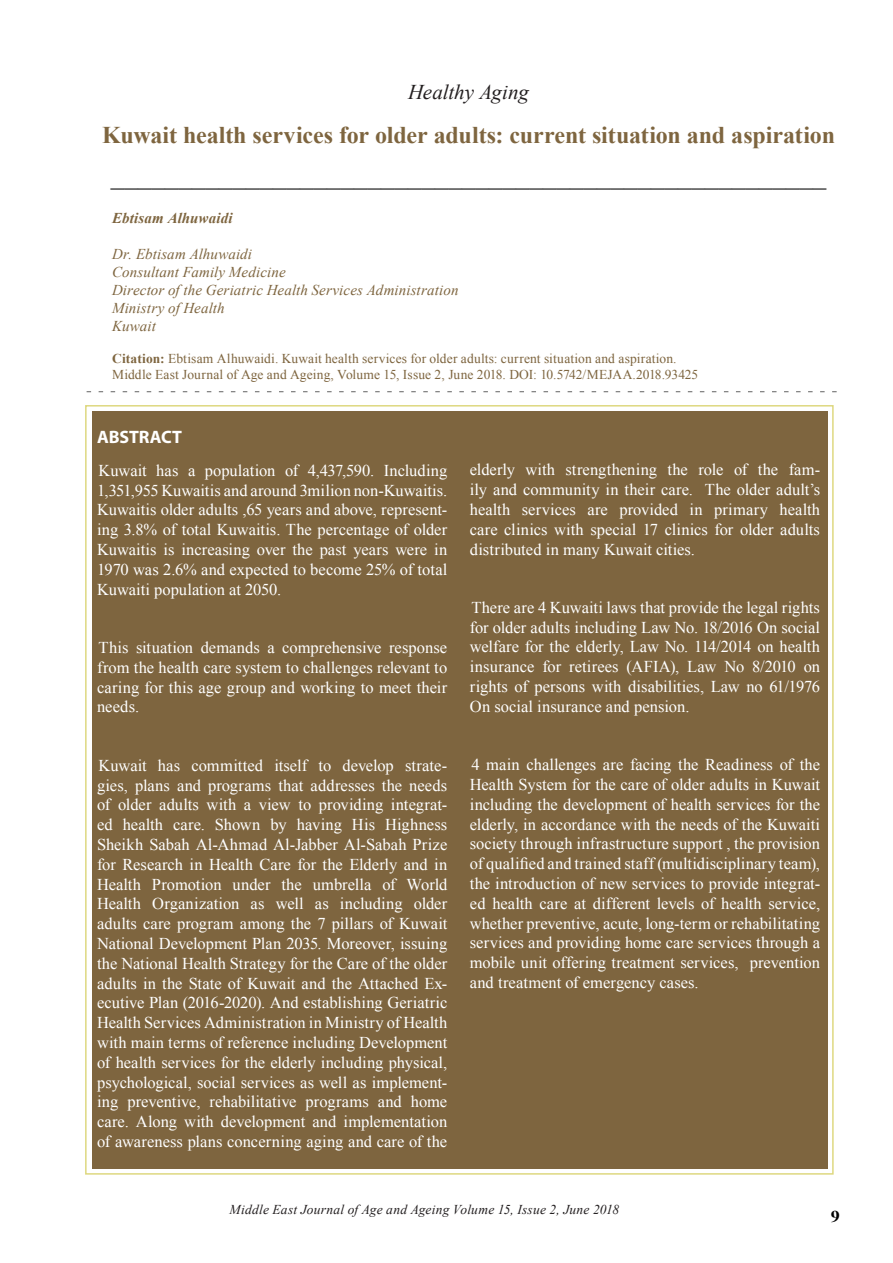
<style>
.page{position:relative;width:893px;height:1263px;background:#fff}
.page>*{position:absolute;margin:0;border:0;box-sizing:border-box;transform-origin:0 0}
.mejaa-contents{font:700 27px "Times New Roman";color:#616161}
.mejaa-contents-2{font:700 24px "Times New Roman";letter-spacing:-.005em;color:#7e653f}
.mejaa-contents-3{font:italic 21px "Times New Roman";color:#231f20}
.mejaa_subheading{font:700 18px "Myriad";letter-spacing:-.005em;color:#fff}
.mejaa_subheading-2{font:16.5px/19.8px "Times New Roman";color:#fff;text-align:justify}
.t1{font:italic 16.5px "Times New Roman";color:#000}
.Author{font:italic 15px "Times New Roman";letter-spacing:.005em;color:#7e653f}
.Author-2{font:italic 700 15px "Times New Roman";letter-spacing:.01em;color:#7e653f}
.Author-3{font:13.5px "Times New Roman";letter-spacing:.005em;color:#7e653f}
.mejaa_table___figure{font:italic 13.5px "Times New Roman";letter-spacing:.015em;color:#231f20}
.s1{font-weight:700}
</style>
<div class="page">
<svg style="left:87px;top:391px;width:750px;height:1px"></svg>
<div style="left:93px;top:411px;width:735px;height:758px;background:#7e653f"></div>
<p class="mejaa-contents-3" style="left:408px;top:77px;width:122px">Healthy Aging</p>
<p class="mejaa-contents-2" style="left:102px;top:118px;width:734px">Kuwait health services for older adults: current situation and aspiration</p>
<p class="mejaa-contents" style="left:111px;top:156px;width:717px">_____________________________________________________</p>
<p class="Author-2" style="left:112px;top:208px;width:122px">Ebtisam Alhuwaidi</p>
<p class="Author" style="left:112px;top:244px;width:142px">Dr. Ebtisam Alhuwaidi</p>
<p class="Author" style="left:112px;top:262px;width:175px">Consultant Family Medicine</p>
<p class="Author" style="left:112px;top:280px;width:348px">Director of the Geriatric Health Services Administration</p>
<p class="Author" style="left:112px;top:298px;width:114px">Ministry of Health</p>
<p class="Author" style="left:112px;top:316px;width:45px">Kuwait</p>
<p class="Author-3" style="left:112px;top:349px;width:566px"><span class="s1">Citation:</span> Ebtisam Alhuwaidi. Kuwait health services for older adults: current situation and aspiration.</p>
<p class="Author-3" style="left:112px;top:365px;width:588px">Middle East Journal of Age and Ageing, Volume 15, Issue 2, June 2018. DOI: 10.5742/MEJAA.2018.93425</p>
<p class="mejaa_subheading" style="left:97px;top:427px;width:86px">ABSTRACT</p>
<p class="mejaa_subheading-2" style="left:97px;top:460px;width:352px">Kuwait has a population of 4,437,590. Including 1,351,955 Kuwaitis and around 3milion non-Kuwaitis.<br>Kuwaitis older adults ,65 years and above, represent&shy;ing 3.8% of total Kuwaitis. The percentage of older Kuwaitis is increasing over the past years were in 1970 was 2.6% and expected to become 25% of total Kuwaiti population at 2050.</p>
<p class="mejaa_subheading-2" style="left:97px;top:637px;width:352px">This situation demands a comprehensive response from the health care system to challenges relevant to caring for this age group and working to meet their needs.</p>
<p class="mejaa_subheading-2" style="left:97px;top:755px;width:352px">Kuwait has committed itself to develop strate&shy;gies, plans and programs that addresses the needs of older adults with a view to providing integrat&shy;ed health care. Shown by having His Highness Sheikh Sabah Al-Ahmad Al-Jabber Al-Sabah Prize for Research in Health Care for the Elderly and in Health Promotion under the umbrella of World Health Organization as well as including older adults care program among the 7 pillars of Kuwait National Development Plan 2035. Moreover, issuing the National Health Strategy for the Care of the older adults in the State of Kuwait and the Attached Ex&shy;ecutive Plan (2016-2020). And establishing Geriatric Health Services Administration in Ministry of Health with main terms of reference including Development of health services for the elderly including physical, psychological, social services as well as implement&shy;ing preventive, rehabilitative programs and home care. Along with development and implementation of awareness plans concerning aging and care of the</p>
<p class="mejaa_subheading-2" style="left:470px;top:460px;width:352px">elderly with strengthening the role of the fam&shy;ily and community in their care. The older adult’s health services are provided in primary health care clinics with special 17 clinics for older adults distributed in many Kuwait cities.</p>
<p class="mejaa_subheading-2" style="left:470px;top:597px;width:352px">There are 4 Kuwaiti laws that provide the legal rights for older adults including Law No. 18/2016 On social welfare for the elderly, Law No. 114/2014 on health insurance for retirees (AFIA), Law No 8/2010 on rights of persons with disabilities, Law no 61/1976<br>On social insurance and pension.</p>
<p class="mejaa_subheading-2" style="left:470px;top:754px;width:352px">4 main challenges are facing the Readiness of the Health System for the care of older adults in Kuwait including the development of health services for the elderly, in accordance with the needs of the Kuwaiti society through infrastructure support , the provision of qualified and trained staff (multidisciplinary team), the introduction of new services to provide integrat&shy;ed health care at different levels of health service, whether preventive, acute, long-term or rehabilitating services and providing home care services through a mobile unit offering treatment services, prevention and treatment of emergency cases.</p>
<p class="mejaa_table___figure" style="left:230px;top:1200px;width:391px">Middle East Journal of Age and Ageing Volume 15, Issue 2, June 2018</p>
<p class="mejaa_table___figure" style="left:238px;top:1203px;width:397px">Middle East Journal of Age and Ageing Volume 7, Issue 4, August 2010</p>
<p class="t1" style="left:245px;top:1205px;width:425px">Middle East Journal of Age and Ageing 2009; Volume 6, Issue 5</p>
</div>
